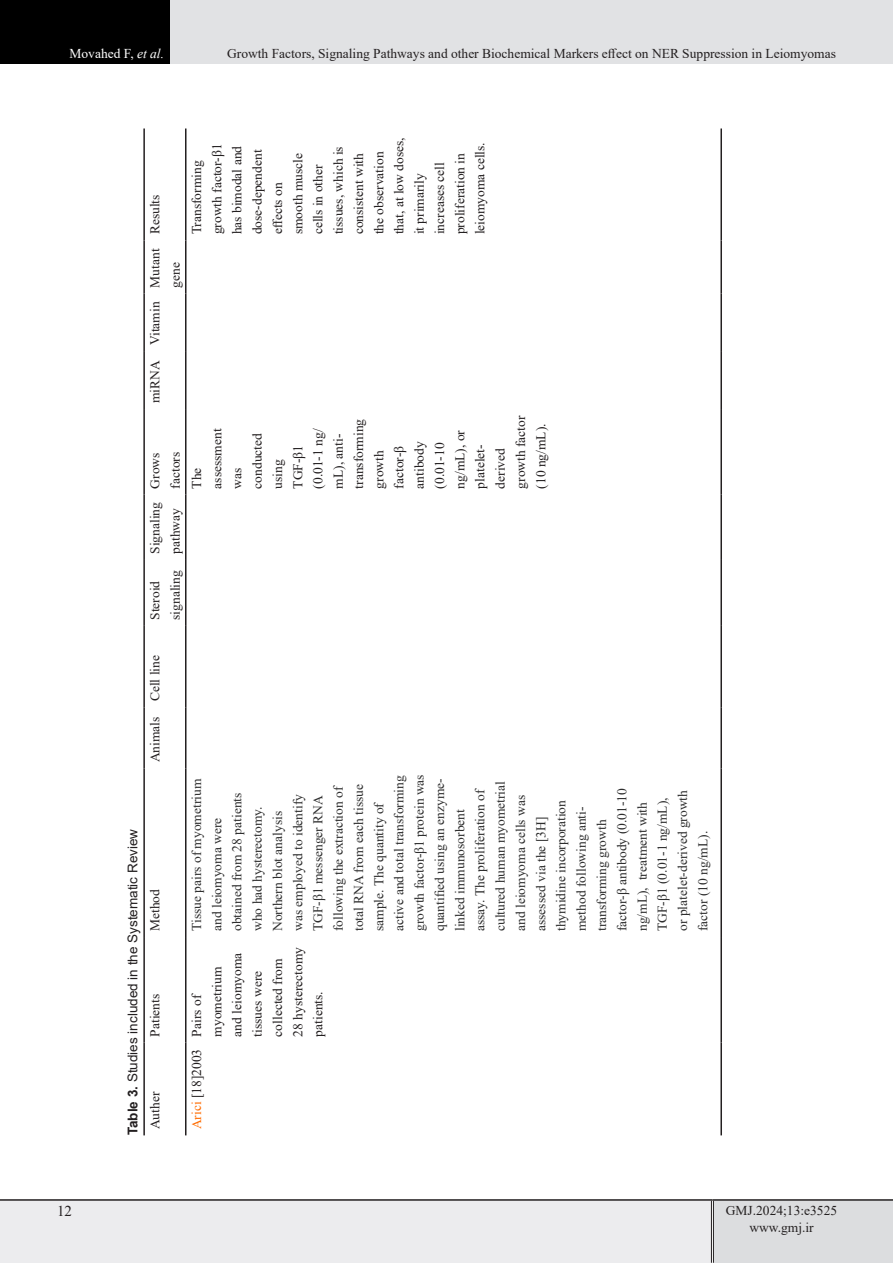
<style>
.page{position:relative;width:893px;height:1263px;background:#fff}
.page>*{position:absolute;margin:0;border:0;box-sizing:border-box;transform-origin:0 0}
.t1{font:15px "Times New Roman";color:#231f20}
.lllllllllllllll{font:13.5px/20.2px "Times New Roman";color:#231f20}
.t2{font:13.5px/20.2px "Times New Roman";color:#2e2e2e}
.t3{font:13.5px "Arial";color:#231f20}
.t4{font:13.5px "Times New Roman";color:#fff}
.s1{font-style:italic}
.s2{font-weight:700}
.s3{color:#ff6c00}
</style>
<div class="page">
<div style="left:0;top:0;width:170px;height:64px;background:#000"></div>
<div style="left:170px;top:0;width:723px;height:64px;background:#e1e2e4"></div>
<div style="left:0;top:1200px;width:712px;height:63px;background:#ececee"></div>
<div style="left:712px;top:1200px;width:181px;height:63px;background:#dcdddf"></div>
<hr style="left:711px;top:1201px;width:3px;height:62px;background:#fff">
<hr style="left:711px;top:1201px;width:1px;height:62px;background:#231f20">
<hr style="left:713px;top:1201px;width:1px;height:62px;background:#231f20">
<hr style="left:0;top:1199px;width:712px;height:2px;background:#231f20">
<hr style="left:712px;top:1199px;width:181px;height:2px;background:#231f20">
<hr style="left:143px;top:1042px;width:2px;height:93px;background:#231f20">
<hr style="left:143px;top:937px;width:2px;height:105px;background:#231f20">
<hr style="left:143px;top:768px;width:2px;height:169px;background:#231f20">
<hr style="left:143px;top:707px;width:2px;height:61px;background:#231f20">
<hr style="left:143px;top:626px;width:2px;height:81px;background:#231f20">
<hr style="left:143px;top:560px;width:2px;height:66px;background:#231f20">
<hr style="left:143px;top:495px;width:2px;height:65px;background:#231f20">
<hr style="left:143px;top:409px;width:2px;height:86px;background:#231f20">
<hr style="left:143px;top:351px;width:2px;height:58px;background:#231f20">
<hr style="left:143px;top:294px;width:2px;height:57px;background:#231f20">
<hr style="left:143px;top:240px;width:2px;height:54px;background:#231f20">
<hr style="left:143px;top:128px;width:2px;height:112px;background:#231f20">
<hr style="left:185px;top:1042px;width:1px;height:93px;background:#231f20">
<hr style="left:185px;top:937px;width:1px;height:105px;background:#231f20">
<hr style="left:185px;top:768px;width:1px;height:169px;background:#231f20">
<hr style="left:185px;top:707px;width:1px;height:61px;background:#231f20">
<hr style="left:185px;top:626px;width:1px;height:81px;background:#231f20">
<hr style="left:185px;top:560px;width:1px;height:66px;background:#231f20">
<hr style="left:185px;top:495px;width:1px;height:65px;background:#231f20">
<hr style="left:185px;top:409px;width:1px;height:86px;background:#231f20">
<hr style="left:185px;top:351px;width:1px;height:58px;background:#231f20">
<hr style="left:185px;top:294px;width:1px;height:57px;background:#231f20">
<hr style="left:185px;top:240px;width:1px;height:54px;background:#231f20">
<hr style="left:185px;top:128px;width:1px;height:112px;background:#231f20">
<hr style="left:720px;top:1042px;width:2px;height:93px;background:#231f20">
<hr style="left:720px;top:937px;width:2px;height:105px;background:#231f20">
<hr style="left:720px;top:768px;width:2px;height:169px;background:#231f20">
<hr style="left:720px;top:707px;width:2px;height:61px;background:#231f20">
<hr style="left:720px;top:626px;width:2px;height:81px;background:#231f20">
<hr style="left:720px;top:560px;width:2px;height:66px;background:#231f20">
<hr style="left:720px;top:495px;width:2px;height:65px;background:#231f20">
<hr style="left:720px;top:409px;width:2px;height:86px;background:#231f20">
<hr style="left:720px;top:351px;width:2px;height:58px;background:#231f20">
<hr style="left:720px;top:294px;width:2px;height:57px;background:#231f20">
<hr style="left:720px;top:240px;width:2px;height:54px;background:#231f20">
<hr style="left:720px;top:128px;width:2px;height:112px;background:#231f20">
<p class="t4" style="left:70px;top:44px;width:96px">Movahed F, <span class="s1">et al.</span></p>
<p class="lllllllllllllll" style="left:227px;top:43px;width:610px">Growth Factors, Signaling Pathways and other Biochemical Markers effect on NER Suppression in Leiomyomas</p>
<p class="lllllllllllllll" style="left:144px;top:234px;width:41px;rotate:-90deg">Results</p>
<p class="lllllllllllllll" style="left:144px;top:288px;width:41px;rotate:-90deg">Mutant gene</p>
<p class="lllllllllllllll" style="left:144px;top:345px;width:45px;rotate:-90deg">Vitamin</p>
<p class="lllllllllllllll" style="left:144px;top:403px;width:44px;rotate:-90deg">miRNA</p>
<p class="lllllllllllllll" style="left:144px;top:489px;width:38px;rotate:-90deg">Grows factors</p>
<p class="lllllllllllllll" style="left:144px;top:554px;width:53px;rotate:-90deg">Signaling pathway</p>
<p class="lllllllllllllll" style="left:144px;top:620px;width:51px;rotate:-90deg">Steroid signaling</p>
<p class="lllllllllllllll" style="left:186px;top:234px;width:99px;rotate:-90deg">Transforming growth factor-β1 has bimodal and dose-dependent effects on<br>smooth muscle cells in other tissues, which is consistent with the observation that, at low doses, it primarily increases cell proliferation in leiomyoma cells.</p>
<p class="lllllllllllllll" style="left:186px;top:489px;width:75px;rotate:-90deg">The assessment was conducted using<br>TGF-β1 (0.01-1 ng/ mL), anti&shy;transforming growth factor-β antibody (0.01-10 ng/mL), or platelet&shy;derived growth factor (10 ng/mL).</p>
<p class="lllllllllllllll" style="left:144px;top:701px;width:48px;rotate:-90deg">Cell line</p>
<p class="lllllllllllllll" style="left:144px;top:762px;width:47px;rotate:-90deg">Animals</p>
<p class="t3" style="left:123px;top:1135px;width:308px;rotate:-90deg"><span class="s2">Table 3.</span> Studies included in the Systematic Review</p>
<p class="lllllllllllllll" style="left:144px;top:931px;width:44px;rotate:-90deg">Method</p>
<p class="lllllllllllllll" style="left:144px;top:1036px;width:44px;rotate:-90deg">Patients</p>
<p class="lllllllllllllll" style="left:144px;top:1129px;width:39px;rotate:-90deg">Auther</p>
<p class="t2" style="left:186px;top:931px;width:158px;rotate:-90deg">Tissue pairs of myometrium and leiomyoma were obtained from 28 patients who had hysterectomy.<br>Northern blot analysis<br>was employed to identify<br>TGF-β1 messenger RNA following the extraction of total RNA from each tissue sample. The quantity of active and total transforming growth factor-β1 protein was quantified using an enzyme&shy;linked immunosorbent assay. The proliferation of cultured human myometrial and leiomyoma cells was assessed via the [3H] thymidine incorporation method following anti&shy;transforming growth factor-β antibody (0.01-10 ng/mL), treatment with<br>TGF-β1 (0.01-1 ng/mL),<br>or platelet-derived growth factor (10 ng/mL).</p>
<p class="lllllllllllllll" style="left:186px;top:1036px;width:91px;rotate:-90deg">Pairs of myometrium and leiomyoma tissues were collected from<br>28 hysterectomy patients.</p>
<p class="lllllllllllllll" style="left:186px;top:1129px;width:82px;rotate:-90deg"><span class="s3">Arici</span> [18]2003</p>
<p class="t1" style="left:57px;top:1201px;width:16px">12</p>
<p class="lllllllllllllll" style="left:726px;top:1200px;width:113px">GMJ.2024;13:e3525</p>
<p class="lllllllllllllll" style="left:749px;top:1216px;width:66px">www.gmj.ir</p>
</div>
